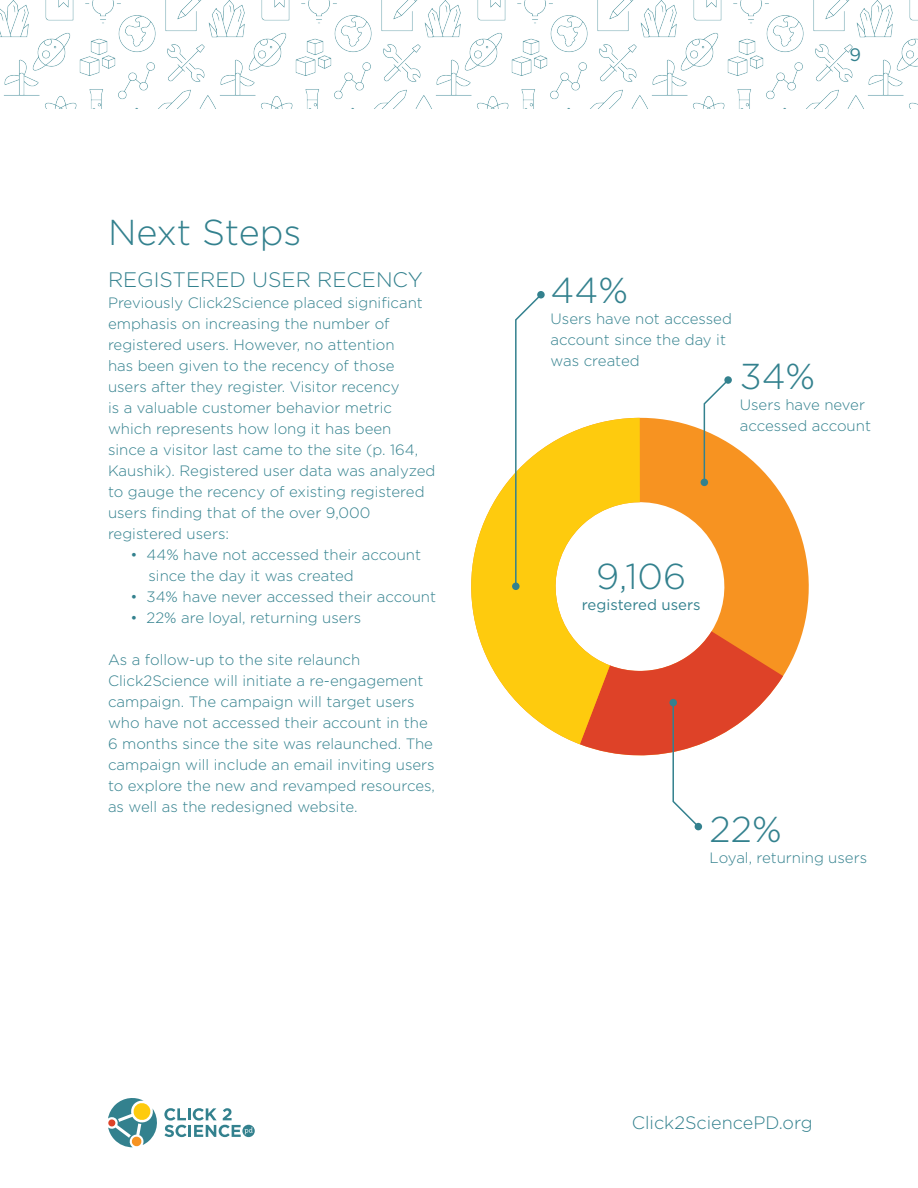
<style>
.page{position:relative;width:918px;height:1188px;background:#fff}
.page>*{position:absolute;margin:0;border:0;box-sizing:border-box;transform-origin:0 0}
.t1{font:300 36px "Gotham";color:#33818e}
.t2{font:300 21px "Gotham";color:#33818e}
.t3{font:300 18px "Gotham";color:#33818e}
.t4{font:18px "Gotham";color:#33818e}
.t5{font:300 15px/21px "Gotham";color:#33818e}
.t6{font:15px "Gotham";color:#33818e}
</style>
<div class="page">
<img style="left:0;top:0;width:918px;height:108px">
<svg style="left:108px;top:1098px;width:147px;height:49px"></svg>
<svg style="left:634px;top:417px;width:175px;height:259px;fill:#f79321"></svg>
<svg style="left:471px;top:418px;width:169px;height:326px;fill:#fecb0e"></svg>
<svg style="left:703px;top:382px;width:27px;height:102px"></svg>
<div style="left:701px;top:479px;width:7px;height:7px;background:#33818e;border-radius:50%"></div>
<div style="left:724px;top:376px;width:8px;height:8px;background:#33818e;border-radius:50%"></div>
<svg style="left:514px;top:296px;width:29px;height:292px"></svg>
<div style="left:512px;top:583px;width:8px;height:7px;background:#33818e;border-radius:50%"></div>
<div style="left:537px;top:291px;width:8px;height:7px;background:#33818e;border-radius:50%"></div>
<svg style="left:579px;top:631px;width:204px;height:198px"></svg>
<div style="left:669px;top:699px;width:8px;height:7px;background:#33818e;border-radius:50%"></div>
<div style="left:695px;top:823px;width:7px;height:7px;background:#33818e;border-radius:50%"></div>
<p class="t1" style="left:108px;top:209px;width:195px">Next Steps</p>
<p class="t2" style="left:108px;top:266px;width:316px">REGISTERED USER RECENCY</p>
<p class="t5" style="left:108px;top:292px;width:316px">Previously Click2Science placed significant</p>
<p class="t5" style="left:108px;top:313px;width:283px">emphasis on increasing the number of</p>
<p class="t5" style="left:108px;top:334px;width:288px">registered users. However, no attention</p>
<p class="t5" style="left:108px;top:355px;width:288px">has been given to the recency of those</p>
<p class="t5" style="left:108px;top:376px;width:293px">users after they register. Visitor recency</p>
<p class="t5" style="left:108px;top:397px;width:286px">is a valuable customer behavior metric</p>
<p class="t5" style="left:108px;top:418px;width:329px">which represents how long it has been<br>since a visitor last came to the site (p. 164, Kaushik). Registered user data was analyzed to gauge the recency of existing registered users finding that of the over 9,000 registered users:</p>
<p class="t5" style="left:130px;top:544px;width:292px">• 44% have not accessed their account</p>
<p class="t5" style="left:148px;top:565px;width:207px">since the day it was created</p>
<p class="t5" style="left:130px;top:586px;width:307px">• 34% have never accessed their account</p>
<p class="t5" style="left:130px;top:607px;width:232px">• 22% are loyal, returning users</p>
<p class="t5" style="left:108px;top:649px;width:329px">As a follow-up to the site relaunch Click2Science will initiate a re-engagement campaign. The campaign will target users who have not accessed their account in the 6 months since the site was relaunched. The campaign will include an email inviting users to explore the new and revamped resources, as well as the redesigned website.</p>
<p class="t4" style="left:850px;top:43px;width:13px">9</p>
<p class="t1" style="left:551px;top:268px;width:79px">44%</p>
<p class="t5" style="left:551px;top:308px;width:183px">Users have not accessed account since the day it was created</p>
<p class="t1" style="left:740px;top:353px;width:77px">34%</p>
<p class="t5" style="left:740px;top:394px;width:133px">Users have never accessed account</p>
<p class="t1" style="left:596px;top:554px;width:91px">9,106</p>
<p class="t6" style="left:582px;top:595px;width:120px">registered users</p>
<p class="t1" style="left:710px;top:807px;width:74px">22%</p>
<p class="t5" style="left:710px;top:847px;width:159px">Loyal, returning users</p>
<p class="t3" style="left:632px;top:1111px;width:182px">Click2SciencePD.org</p>
</div>
